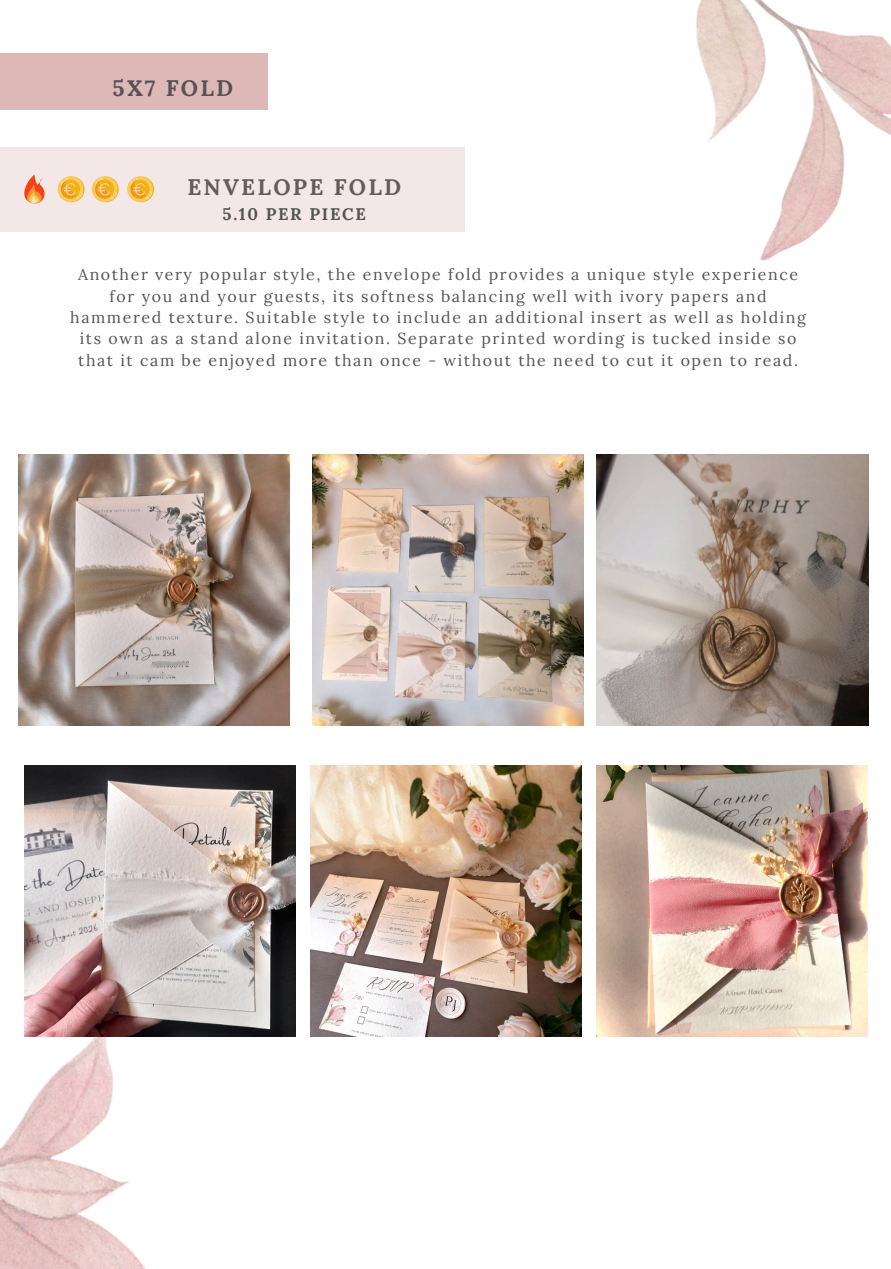
<style>
.page{position:relative;width:891px;height:1269px;background:#fff}
.page>*{position:absolute;margin:0;border:0;box-sizing:border-box;transform-origin:0 0}
.t1{font:700 22.5px "Lora";letter-spacing:.1em;color:#545454}
.t2{font:700 16.8px "Lora";letter-spacing:.1em;color:#545454}
.t3{font:15.9px/21.3px "Lora";letter-spacing:.1em;color:#545454;text-align:center}
</style>
<div class="page">
<img style="left:215px;top:0;width:676px;height:261px">
<img style="left:0;top:977px;width:582px;height:292px">
<div style="left:0;top:53px;width:268px;height:57px;background:#deb7b7"></div>
<div style="left:0;top:147px;width:464px;height:84px;background:#f4e7e7"></div>
<img style="left:19px;top:454px;width:271px;height:272px">
<img style="left:312px;top:454px;width:271px;height:272px">
<img style="left:597px;top:454px;width:271px;height:272px">
<img style="left:24px;top:766px;width:271px;height:271px">
<img style="left:310px;top:766px;width:271px;height:271px">
<img style="left:596px;top:766px;width:271px;height:271px">
<p class="t1" style="left:113px;top:73px;width:122px">5X7 FOLD</p>
<p class="t1" style="left:187px;top:172px;width:215px">ENVELOPE FOLD</p>
<p class="t2" style="left:223px;top:203px;width:145px">5.10 PER PIECE</p>
<p class="t3" style="left:70px;top:264px;width:737px">Another very popular style, the envelope fold provides a unique style experience for you and your guests, its softness balancing well with ivory papers and hammered texture. Suitable style to include an additional insert as well as holding its own as a stand alone invitation. Separate printed wording is tucked inside so that it cam be enjoyed more than once - without the need to cut it open to read.</p>
</div>
